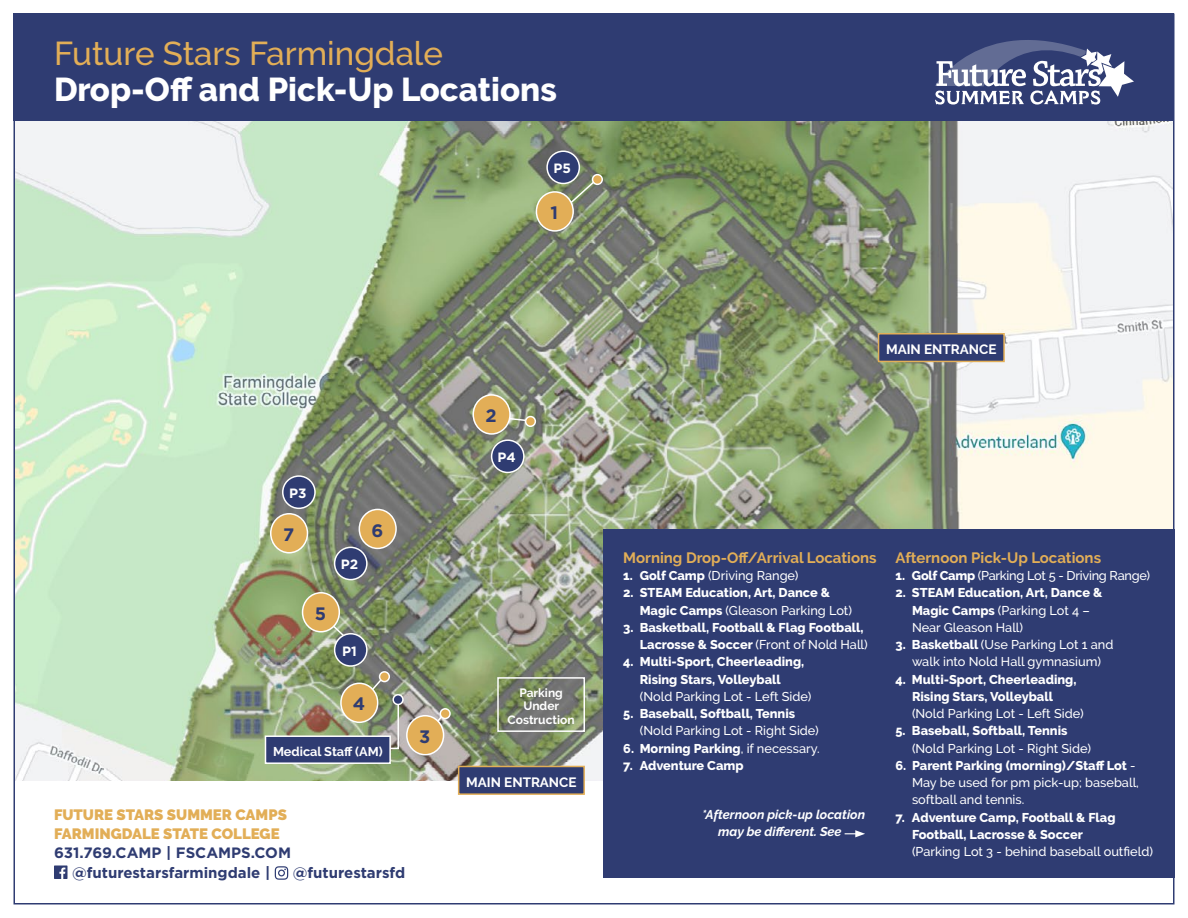
<style>
.page{position:relative;width:1188px;height:918px;background:#fff}
.page>*{position:absolute;margin:0;border:0;box-sizing:border-box;transform-origin:0 0}
.t1{font:800 33px "Raleway";color:#fff}
.t2{font:500 33px "Raleway";color:#e2ae57}
.t3{font:700 18px "Gotham HTF";color:#2f3c72}
.t4{font:900 15px/19.2px "Raleway";color:#e2ae57}
.t5{font:700 15px "Raleway";color:#e2ae57}
.t6{font:700 15px "Gotham HTF";color:#2f3c72}
.t7{font:700 13.5px "Raleway";color:#fff}
.t8{font:700 13.5px "Gotham HTF";color:#fff}
.t9{font:800 12.75px/17.2px "Raleway";color:#fff}
.t10{font:500 12.75px/17.2px "Raleway";color:#fff;text-align:center}
.t11{font:italic 700 12.75px/17.2px "Raleway";color:#fff}
.t12{font:500 12.75px "Raleway";letter-spacing:-.02em;color:#fff}
.t13{font:700 12.75px "Raleway";color:#fff}
.t14{font:700 12px/13.5px "Raleway";color:#fff;text-align:center}
.s1{font-family:"Gotham";font-weight:700;color:#2f3c72}
.s2{font-weight:800}
.s3{font-weight:500}
</style>
<div class="page">
<img style="left:17px;top:122px;width:1154px;height:659px">
<div style="left:14px;top:14px;width:1160px;height:108px;background:#2f3c72"></div>
<svg style="left:935px;top:13px;width:199px;height:92px"></svg>
<svg style="left:54px;top:866px;width:14px;height:13px"></svg>
<svg style="left:275px;top:866px;width:13px;height:14px"></svg>
<div style="left:603px;top:529px;width:571px;height:349px;background:#2f3c72"></div>
<svg style="left:565px;top:177px;width:34px;height:31px"></svg>
<div style="left:593px;top:175px;width:9px;height:9px;background:#e2ae57;border-radius:50%"></div>
<div style="left:592px;top:174px;width:11px;height:11px;border:2px solid #fff;border-radius:50%"></div>
<div style="left:536px;top:192px;width:37px;height:39px;background:#e2ae57;border-radius:50%"></div>
<div style="left:536px;top:191px;width:38px;height:41px;border:2px solid #fff;border-radius:50%"></div>
<svg style="left:509px;top:416px;width:26px;height:7px"></svg>
<div style="left:473px;top:395px;width:37px;height:39px;background:#e2ae57;border-radius:50%"></div>
<div style="left:472px;top:394px;width:39px;height:41px;border:2px solid #fff;border-radius:50%"></div>
<div style="left:526px;top:417px;width:9px;height:9px;background:#e2ae57;border-radius:50%"></div>
<div style="left:525px;top:416px;width:11px;height:11px;border:2px solid #fff;border-radius:50%"></div>
<div style="left:380px;top:672px;width:9px;height:10px;background:#e2ae57;border-radius:50%"></div>
<div style="left:379px;top:671px;width:11px;height:11px;border:2px solid #fff;border-radius:50%"></div>
<div style="left:341px;top:683px;width:37px;height:39px;background:#e2ae57;border-radius:50%"></div>
<div style="left:340px;top:683px;width:38px;height:40px;border:2px solid #fff;border-radius:50%"></div>
<svg style="left:328px;top:621px;width:22px;height:21px"></svg>
<div style="left:303px;top:593px;width:36px;height:39px;background:#e2ae57;border-radius:50%"></div>
<div style="left:302px;top:592px;width:38px;height:41px;border:2px solid #fff;border-radius:50%"></div>
<svg style="left:431px;top:712px;width:15px;height:17px"></svg>
<div style="left:407px;top:716px;width:37px;height:39px;background:#e2ae57;border-radius:50%"></div>
<div style="left:406px;top:715px;width:38px;height:40px;border:2px solid #fff;border-radius:50%"></div>
<div style="left:440px;top:709px;width:10px;height:10px;background:#e2ae57;border-radius:50%"></div>
<div style="left:440px;top:708px;width:11px;height:11px;border:2px solid #fff;border-radius:50%"></div>
<svg style="left:365px;top:675px;width:35px;height:75px"></svg>
<div style="left:266px;top:736px;width:124px;height:27px;background:#2f3c72"></div>
<div style="left:265px;top:735px;width:126px;height:29px;border:2px solid #fff"></div>
<div style="left:393px;top:695px;width:10px;height:9px;background:#2f3c72;border-radius:50%"></div>
<div style="left:392px;top:694px;width:12px;height:11px;border:2px solid #fff;border-radius:50%"></div>
<div style="left:359px;top:509px;width:37px;height:39px;background:#e2ae57;border-radius:50%"></div>
<div style="left:359px;top:509px;width:38px;height:40px;border:2px solid #fff;border-radius:50%"></div>
<div style="left:271px;top:514px;width:37px;height:39px;background:#e2ae57;border-radius:50%"></div>
<div style="left:270px;top:513px;width:38px;height:41px;border:2px solid #fff;border-radius:50%"></div>
<svg style="left:845px;top:830px;width:20px;height:7px"></svg>
<div style="left:335px;top:634px;width:32px;height:32px;background:#2f3c72;border-radius:50%"></div>
<div style="left:334px;top:633px;width:34px;height:34px;border:2px solid #fff;border-radius:50%"></div>
<div style="left:492px;top:440px;width:32px;height:32px;background:#2f3c72;border-radius:50%"></div>
<div style="left:491px;top:439px;width:34px;height:34px;border:2px solid #fff;border-radius:50%"></div>
<div style="left:547px;top:151px;width:32px;height:32px;background:#2f3c72;border-radius:50%"></div>
<div style="left:546px;top:150px;width:34px;height:34px;border:2px solid #fff;border-radius:50%"></div>
<div style="left:335px;top:547px;width:32px;height:33px;background:#2f3c72;border-radius:50%"></div>
<div style="left:334px;top:547px;width:34px;height:33px;border:2px solid #fff;border-radius:50%"></div>
<div style="left:497px;top:677px;width:88px;height:55px;border:2px solid #fff"></div>
<div style="left:283px;top:476px;width:32px;height:32px;background:#2f3c72;border-radius:50%"></div>
<div style="left:282px;top:475px;width:34px;height:34px;border:2px solid #fff;border-radius:50%"></div>
<div style="left:459px;top:766px;width:125px;height:28px;background:#2f3c72"></div>
<div style="left:458px;top:766px;width:127px;height:29px;border:2px solid #e2ae57"></div>
<div style="left:879px;top:334px;width:125px;height:27px;background:#2f3c72"></div>
<div style="left:878px;top:333px;width:127px;height:29px;border:2px solid #e2ae57"></div>
<p class="t2" style="left:54px;top:34px;width:390px">Future Stars Farmingdale</p>
<p class="t1" style="left:54px;top:71px;width:504px">Drop-Off and Pick-Up Locations</p>
<p class="t8" style="left:553px;top:160px;width:19px">P5</p>
<p class="t3" style="left:551px;top:202px;width:9px">1</p>
<p class="t8" style="left:289px;top:485px;width:19px">P3</p>
<p class="t3" style="left:283px;top:524px;width:13px">7</p>
<p class="t3" style="left:371px;top:520px;width:13px">6</p>
<p class="t3" style="left:315px;top:603px;width:13px">5</p>
<p class="t8" style="left:341px;top:557px;width:19px">P2</p>
<p class="t8" style="left:342px;top:643px;width:16px">P1</p>
<p class="t3" style="left:353px;top:694px;width:14px">4</p>
<p class="t13" style="left:273px;top:744px;width:111px">Medical Staff (AM)</p>
<p class="t3" style="left:419px;top:726px;width:13px">3</p>
<p class="t4" style="left:54px;top:805px;width:239px">FUTURE STARS SUMMER CAMPS<br>FARMINGDALE STATE COLLEGE<br><span class="s1">631.769.CAMP | FSCAMPS.COM</span></p>
<p class="t6" style="left:72px;top:864px;width:200px">@futurestarsfarmingdale |</p>
<p class="t6" style="left:293px;top:864px;width:114px">@futurestarsfd</p>
<p class="t3" style="left:486px;top:405px;width:13px">2</p>
<p class="t8" style="left:497px;top:449px;width:20px">P4</p>
<p class="t14" style="left:508px;top:686px;width:69px">Parking<br>Under<br>Costruction</p>
<p class="t7" style="left:466px;top:774px;width:112px">MAIN ENTRANCE</p>
<p class="t7" style="left:886px;top:341px;width:112px">MAIN ENTRANCE</p>
<p class="t5" style="left:623px;top:549px;width:255px">Morning Drop-Off/Arrival Locations</p>
<p class="t10" style="left:623px;top:567px;width:177px"><span class="s2">1. Golf Camp</span> (Driving Range)</p>
<p class="t9" style="left:640px;top:584px;width:214px;text-indent:-16px">2. STEAM Education, Art, Dance &amp;<br>Magic Camps <span class="s3">(Gleason Parking Lot)</span></p>
<p class="t9" style="left:640px;top:619px;width:230px;text-indent:-16px">3. Basketball, Football &amp; Flag Football,<br>Lacrosse &amp; Soccer <span class="s3">(Front of Nold Hall)</span></p>
<p class="t9" style="left:640px;top:653px;width:173px;text-indent:-16px">4. Multi-Sport, Cheerleading,<br>Rising Stars, Volleyball <span class="s3">(Nold Parking Lot - Left Side)</span></p>
<p class="t9" style="left:640px;top:705px;width:181px;text-indent:-16px">5. Baseball, Softball, Tennis <span class="s3">(Nold Parking Lot - Right Side)</span></p>
<p class="t9" style="left:623px;top:740px;width:198px">6. Morning Parking<span class="s3">, if necessary.</span></p>
<p class="t9" style="left:623px;top:757px;width:122px">7. Adventure Camp</p>
<p class="t11" style="left:718px;top:806px;width:149px;text-indent:-16px">*Afternoon pick-up location may be different. See</p>
<p class="t5" style="left:896px;top:549px;width:207px">Afternoon Pick-Up Locations</p>
<p class="t12" style="left:896px;top:568px;width:256px"><span class="s2">1. Golf Camp</span> (Parking Lot 5 - Driving Range)</p>
<p class="t9" style="left:912px;top:584px;width:192px;text-indent:-16px">2. STEAM Education, Art, Dance &amp;<br>Magic Camps <span class="s3">(Parking Lot 4 –<br>Near Gleason Hall)</span></p>
<p class="t10" style="left:896px;top:636px;width:219px"><span class="s2">3. Basketball</span> (Use Parking Lot 1 and walk into Nold Hall gymnasium)</p>
<p class="t9" style="left:912px;top:671px;width:173px;text-indent:-16px">4. Multi-Sport, Cheerleading,<br>Rising Stars, Volleyball <span class="s3">(Nold Parking Lot - Left Side)</span></p>
<p class="t9" style="left:912px;top:722px;width:181px;text-indent:-16px">5. Baseball, Softball, Tennis <span class="s3">(Nold Parking Lot - Right Side)</span></p>
<p class="t10" style="left:912px;top:757px;width:229px;text-align:left;text-indent:-16px"><span class="s2">6. Parent Parking (morning)/Staff Lot</span> -<br>May be used for pm pick-up; baseball, softball and tennis.</p>
<p class="t9" style="left:912px;top:809px;width:242px;text-indent:-16px">7. Adventure Camp, Football &amp; Flag<br>Football, Lacrosse &amp; Soccer<br><span class="s3">(Parking Lot 3 - behind baseball outfield)</span></p>
</div>
